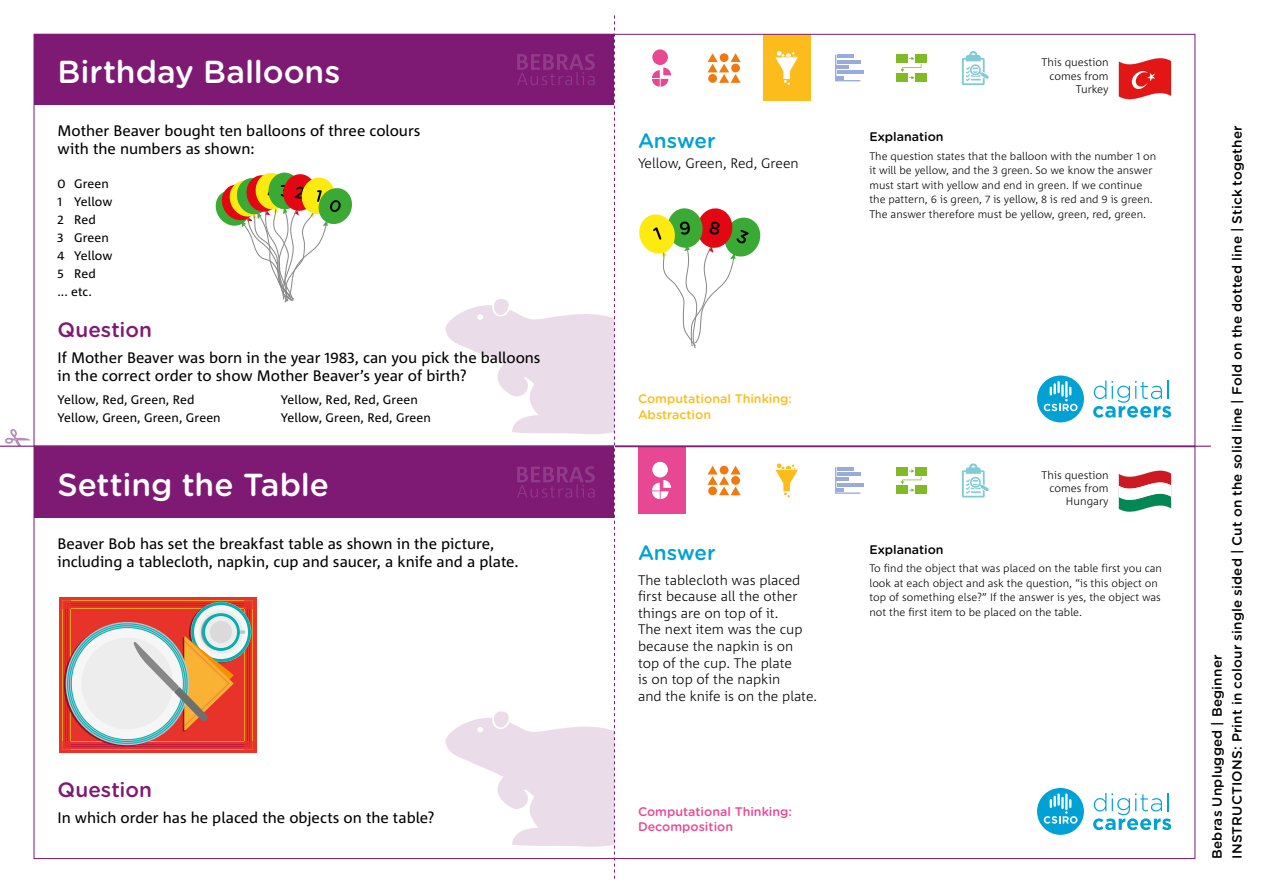
<style>
.page{position:relative;width:1263px;height:893px;background:#fff}
.page>*{position:absolute;margin:0;border:0;box-sizing:border-box;transform-origin:0 0}
.t1{font:500 31.8px "Gotham Rounded";letter-spacing:-.005em;color:#fff}
.t2{font:500 20.7px "Gotham Rounded";color:#7e1974}
.t3{font:500 20.7px "Gotham Rounded";letter-spacing:-.005em;color:#00a1d4}
.t4{font:15.15px/18px "Corpid C1";letter-spacing:-.005em;color:#000}
.t5{font:300 13.8px/16.6px "Corpid C1";color:#000}
.t6{font:500 13.5px/20.2px "Gotham Rounded";letter-spacing:.015em;color:#000}
.t7{font:12.45px/18px "Corpid C1";letter-spacing:.005em;color:#000}
.t8{font:500 12.45px/15.1px "Gotham Rounded";color:#e84893}
.t9{font:500 12.45px/15.1px "Gotham Rounded";color:#fcbd1c}
.t10{font:500 12.45px "Gotham Rounded";color:#000}
.t11{font:300 11.1px/13.2px "Corpid C1";color:#000;text-align:right}
.t12{font:300 10.95px/14.5px "Corpid C1";color:#000}
</style>
<div class="page">
<div style="left:34px;top:34px;width:580px;height:71px;background:#7e1974"></div>
<svg style="left:215px;top:172px;width:137px;height:131px"></svg>
<div style="left:34px;top:447px;width:580px;height:71px;background:#7e1974"></div>
<svg style="left:59px;top:597px;width:198px;height:156px;background:#d69182"></svg>
<div style="left:1037px;top:788px;width:47px;height:47px;background:#00a1d4;border-radius:50%"></div>
<svg style="left:1044px;top:793px;width:33px;height:31px"></svg>
<svg style="left:1093px;top:793px;width:78px;height:37px"></svg>
<div style="left:638px;top:447px;width:47px;height:66px;background:#e84893"></div>
<svg style="left:707px;top:466px;width:34px;height:29px"></svg>
<svg style="left:775px;top:463px;width:23px;height:35px"></svg>
<hr style="left:837px;top:483px;width:26px;height:3px;background:#99abd8">
<svg style="left:835px;top:467px;width:25px;height:27px"></svg>
<div style="left:915px;top:485px;width:12px;height:9px;background:#80ba27"></div>
<svg style="left:901px;top:469px;width:20px;height:23px"></svg>
<div style="left:896px;top:467px;width:12px;height:9px;background:#80ba27"></div>
<div style="left:915px;top:467px;width:12px;height:9px;background:#80ba27"></div>
<div style="left:896px;top:485px;width:12px;height:9px;background:#80ba27"></div>
<svg style="left:962px;top:463px;width:27px;height:35px"></svg>
<div style="left:652px;top:462px;width:16px;height:15px;background:#fff;border-radius:50%"></div>
<svg style="left:652px;top:480px;width:19px;height:19px"></svg>
<svg style="left:1118px;top:470px;width:53px;height:42px"></svg>
<div style="left:1037px;top:375px;width:47px;height:47px;background:#00a1d4;border-radius:50%"></div>
<svg style="left:1044px;top:381px;width:33px;height:30px"></svg>
<svg style="left:1093px;top:380px;width:78px;height:38px"></svg>
<div style="left:763px;top:34px;width:47px;height:67px;background:#fcbd1c"></div>
<svg style="left:707px;top:53px;width:34px;height:30px"></svg>
<svg style="left:775px;top:51px;width:23px;height:34px"></svg>
<hr style="left:837px;top:71px;width:26px;height:3px;background:#99abd8">
<svg style="left:835px;top:55px;width:25px;height:26px"></svg>
<div style="left:915px;top:73px;width:12px;height:8px;background:#80ba27"></div>
<svg style="left:901px;top:57px;width:20px;height:22px"></svg>
<div style="left:896px;top:55px;width:12px;height:8px;background:#80ba27"></div>
<div style="left:915px;top:55px;width:12px;height:8px;background:#80ba27"></div>
<div style="left:896px;top:73px;width:12px;height:8px;background:#80ba27"></div>
<svg style="left:962px;top:51px;width:27px;height:34px"></svg>
<div style="left:652px;top:49px;width:16px;height:16px;background:#e84893;border-radius:50%"></div>
<svg style="left:652px;top:68px;width:19px;height:19px"></svg>
<svg style="left:639px;top:208px;width:122px;height:140px"></svg>
<svg style="left:1118px;top:58px;width:53px;height:42px"></svg>
<svg style="left:5px;top:429px;width:25px;height:17px"></svg>
<hr style="left:0;top:446px;width:1211px;height:1px;background:#7e1974">
<svg style="left:445px;top:15px;width:170px;height:864px"></svg>
<h1 class="t1" style="left:58px;top:49px;width:284px">Birthday Balloons</h1>
<h3 class="t4" style="left:58px;top:122px;width:364px">Mother Beaver bought ten balloons of three colours with the numbers as shown:</h3>
<p class="t7" style="left:58px;top:175px;width:56px">0 Green<br>1 Yellow<br>2 Red<br>3 Green<br>4 Yellow<br>5 Red<br>... etc.</p>
<h2 class="t2" style="left:58px;top:315px;width:96px">Question</h2>
<h3 class="t4" style="left:58px;top:348px;width:484px">If Mother Beaver was born in the year 1983, can you pick the balloons in the correct order to show Mother Beaver’s year of birth?</h3>
<p class="t7" style="left:58px;top:390px;width:165px">Yellow, Red, Green, Red<br>Yellow, Green, Green, Green</p>
<p class="t7" style="left:281px;top:390px;width:152px">Yellow, Red, Red, Green<br>Yellow, Green, Red, Green</p>
<h1 class="t1" style="left:58px;top:462px;width:273px">Setting the Table</h1>
<h3 class="t4" style="left:58px;top:534px;width:463px">Beaver Bob has set the breakfast table as shown in the picture, including a tablecloth, napkin, cup and saucer, a knife and a plate.</h3>
<h2 class="t2" style="left:58px;top:775px;width:96px">Question</h2>
<h3 class="t4" style="left:58px;top:808px;width:379px">In which order has he placed the objects on the table?</h3>
<h2 class="t3" style="left:638px;top:126px;width:79px">Answer</h2>
<p class="t5" style="left:638px;top:154px;width:162px">Yellow, Green, Red, Green</p>
<p class="t9" style="left:638px;top:391px;width:155px">Computational Thinking:<br>Abstraction</p>
<h2 class="t3" style="left:638px;top:538px;width:79px">Answer</h2>
<p class="t5" style="left:638px;top:571px;width:181px">The tablecloth was placed first because all the other things are on top of it.<br>The next item was the cup because the napkin is on top of the cup. The plate<br>is on top of the napkin<br>and the knife is on the plate.</p>
<p class="t8" style="left:638px;top:803px;width:155px">Computational Thinking:<br>Decomposition</p>
<p class="t11" style="left:1041px;top:56px;width:69px">This question comes from<br>Turkey</p>
<p class="t10" style="left:869px;top:128px;width:76px">Explanation</p>
<p class="t12" style="left:869px;top:148px;width:288px">The question states that the balloon with the number 1 on it will be yellow, and the 3 green. So we know the answer must start with yellow and end in green. If we continue the pattern, 6 is green, 7 is yellow, 8 is red and 9 is green.<br>The answer therefore must be yellow, green, red, green.</p>
<p class="t11" style="left:1041px;top:468px;width:69px">This question comes from<br>Hungary</p>
<p class="t10" style="left:869px;top:540px;width:76px">Explanation</p>
<p class="t12" style="left:869px;top:561px;width:294px">To find the object that was placed on the table first you can look at each object and ask the question, “is this object on top of something else?” If the answer is yes, the object was not the first item to be placed on the table.</p>
<p class="t6" style="left:1206px;top:859px;width:735px;rotate:-90deg">Bebras Unplugged | Beginner<br>INSTRUCTIONS: Print in colour single sided | Cut on the solid line | Fold on the dotted line | Stick together</p>
</div>
